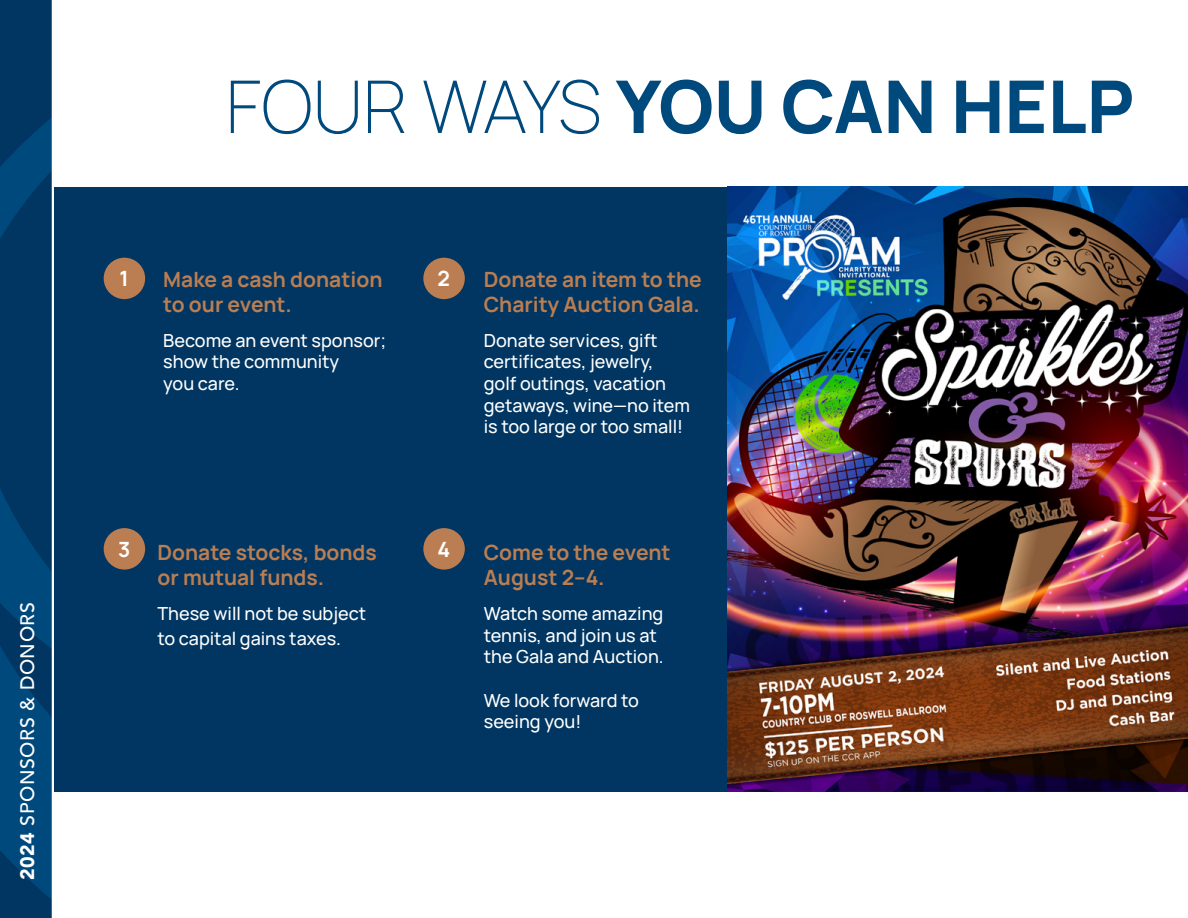
<style>
.page{position:relative;width:1188px;height:918px;background:#fff}
.page>*{position:absolute;margin:0;border:0;box-sizing:border-box;transform-origin:0 0}
.t1{font:800 72.75px "Manrope";color:#00497c}
.t2{font:700 21px/25.2px "Manrope";color:#bb7e52}
.t3{font:700 21px "Manrope";color:#fff}
.t4{font:500 19.5px "Avenir";letter-spacing:.03em;color:#fff}
.t5{font:500 18px/21.6px "Manrope";color:#fff}
.s1{font-weight:900}
.s2{font-weight:200}
</style>
<div class="page">
<div style="left:54px;top:187px;width:674px;height:605px;background:#003661"></div>
<div style="left:104px;top:258px;width:41px;height:41px;background:#bb7e52;border-radius:50%"></div>
<div style="left:423px;top:258px;width:42px;height:41px;background:#bb7e52;border-radius:50%"></div>
<div style="left:104px;top:528px;width:41px;height:42px;background:#bb7e52;border-radius:50%"></div>
<div style="left:423px;top:528px;width:42px;height:42px;background:#bb7e52;border-radius:50%"></div>
<img style="left:728px;top:187px;width:460px;height:605px">
<svg style="left:0;top:0;width:52px;height:918px;background:#013e6b"></svg>
<p class="t4" style="left:11px;top:880px;width:279px;rotate:-90deg"><span class="s1">2024</span> SPONSORS &amp; DONORS</p>
<h1 class="t1" style="left:226px;top:55px;width:910px"><span class="s2">FOUR WAYS</span> YOU CAN HELP</h1>
<p class="t3" style="left:120px;top:264px;width:11px">1</p>
<p class="t3" style="left:438px;top:264px;width:14px">2</p>
<p class="t2" style="left:163px;top:265px;width:221px">Make a cash donation to our event.</p>
<p class="t5" style="left:163px;top:329px;width:225px">Become an event sponsor; show the community<br>you care.</p>
<p class="t2" style="left:484px;top:265px;width:220px">Donate an item to the<br>Charity Auction Gala.</p>
<p class="t5" style="left:484px;top:329px;width:208px">Donate services, gift certificates, jewelry, golf outings, vacation getaways, wine—no item is too large or too small!</p>
<p class="t3" style="left:118px;top:534px;width:14px">3</p>
<p class="t2" style="left:157px;top:539px;width:221px">Donate stocks, bonds or mutual funds.</p>
<p class="t5" style="left:157px;top:600px;width:210px;line-height:25.2px">These will not be subject to capital gains taxes.</p>
<p class="t3" style="left:437px;top:534px;width:14px">4</p>
<p class="t2" style="left:484px;top:539px;width:188px">Come to the event<br>August 2–4.</p>
<p class="t5" style="left:484px;top:602px;width:182px">Watch some amazing tennis, and join us at the Gala and Auction.</p>
<p class="t5" style="left:484px;top:689px;width:157px">We look forward to seeing you!</p>
</div>
